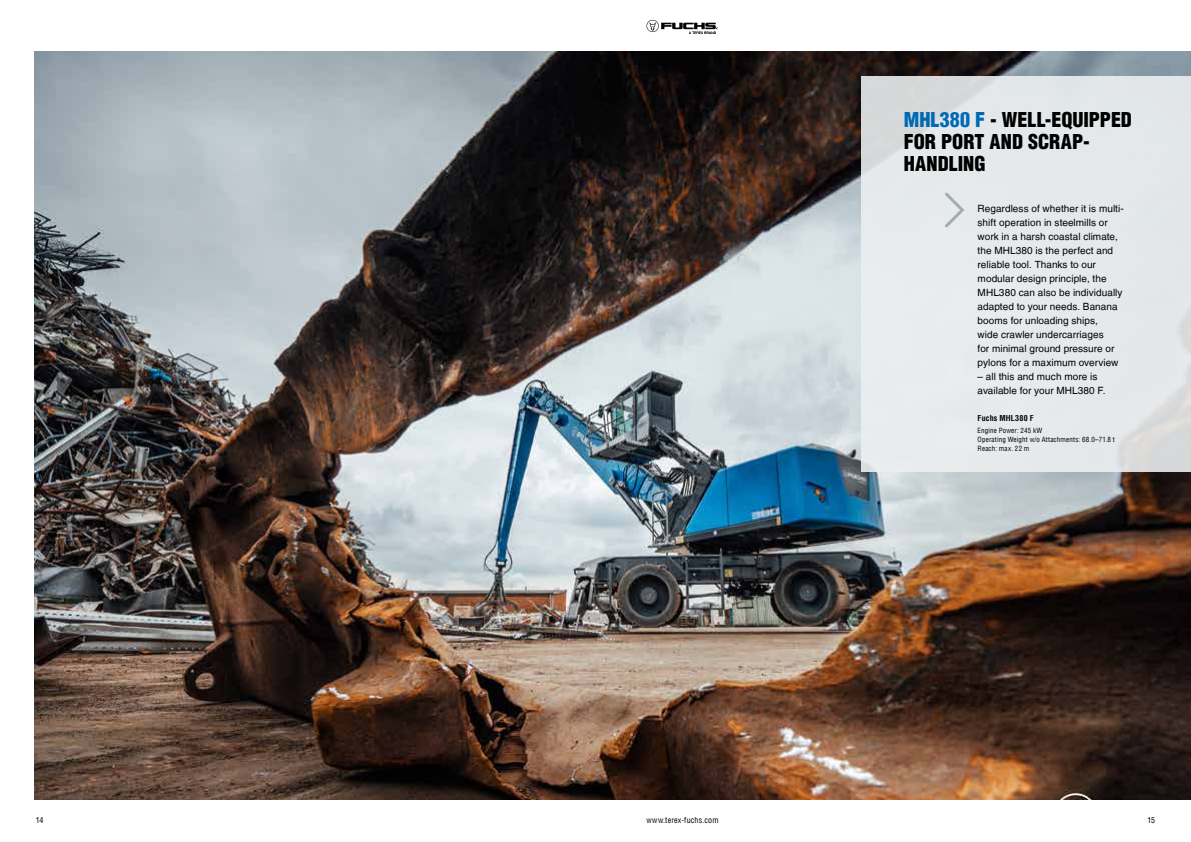
<style>
.page{position:relative;width:1191px;height:842px;background:#fff}
.page>*{position:absolute;margin:0;border:0;box-sizing:border-box;transform-origin:0 0}
.t1{font:900 condensed 20px/22px "Helvetica";color:#000}
.t2{font:10px/14px "Helvetica";letter-spacing:.005em;color:#000}
.t3{font:condensed 8px "Helvetica";letter-spacing:.02em;color:#000}
.t4{font:700 condensed 8px "Helvetica";letter-spacing:.025em;color:#000}
.t5{font:condensed 7px/9px "Helvetica";letter-spacing:.025em;color:#000}
.s1{color:#0069b4}
</style>
<div class="page">
<img style="left:34px;top:51px;width:1157px;height:748px">
<svg style="left:646px;top:20px;width:72px;height:14px"></svg>
<svg style="left:861px;top:77px;width:330px;height:395px;background:#e4e7e9"></svg>
<svg style="left:942px;top:190px;width:24px;height:40px"></svg>
<h1 class="t1" style="left:904px;top:108px;width:230px"><span class="s1">MHL380 F</span> - WELL-EQUIPPED<br>FOR PORT AND SCRAP-<br>HANDLING</h1>
<p class="t2" style="left:977px;top:202px;width:148px">Regardless of whether it is multi&shy;shift operation in steelmills or work in a harsh coastal climate, the MHL380 is the perfect and reliable tool. Thanks to our modular design principle, the<br>MHL380 can also be individually adapted to your needs. Banana booms for unloading ships,<br>wide crawler undercarriages<br>for minimal ground pressure or pylons for a maximum overview</p>
<p class="t2" style="left:977px;top:370px;width:129px">– all this and much more is available for your MHL380 F.</p>
<p class="t4" style="left:977px;top:413px;width:58px">Fuchs MHL380 F</p>
<p class="t5" style="left:977px;top:426px;width:139px">Engine Power: 245 kW<br>Operating Weight w/o Attachments: 68.0–71.8 t<br>Reach: max. 22 m</p>
<p class="t3" style="left:36px;top:815px;width:9px">14</p>
<p class="t3" style="left:646px;top:815px;width:74px">www.terex-fuchs.com</p>
<p class="t3" style="left:1147px;top:815px;width:9px">15</p>
</div>
